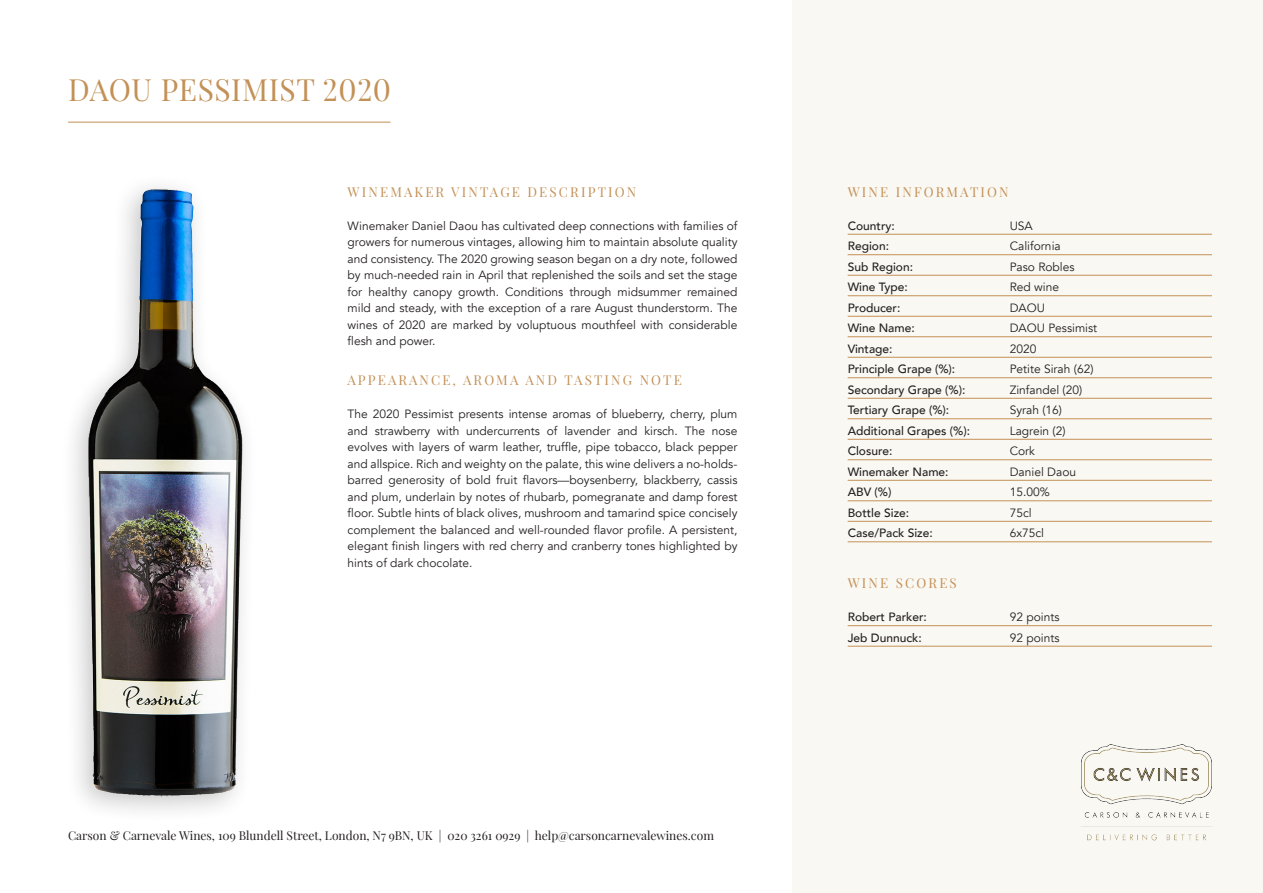
<style>
.page{position:relative;width:1263px;height:893px;background:#fff}
.page>*{position:absolute;margin:0;border:0;box-sizing:border-box;transform-origin:0 0}
.t1{font:30px "Playfair Display";letter-spacing:.02em;color:#c39157}
.t2{font:13.35px "Playfair Display";letter-spacing:.16em;color:#c39157}
.t3{font:12px/16.5px "Avenir";color:#231f20;text-align:justify}
.t4{font:500 12px "Avenir";color:#231f20}
.t5{font:12px "Playfair Display";color:#231f20}
</style>
<div class="page">
<div style="left:792px;top:0;width:471px;height:893px;background:#faf8f3"></div>
<img style="left:1081px;top:744px;width:131px;height:97px">
<hr style="left:68px;top:122px;width:322px;height:1px;background:#c39157">
<div style="left:60px;top:173px;width:199px;height:651px;background:#231f20;opacity:.25"></div>
<img style="left:60px;top:187px;width:199px;height:611px">
<hr style="left:848px;top:234px;width:364px;height:1px;background:#c39157">
<hr style="left:848px;top:316px;width:364px;height:1px;background:#c39157">
<hr style="left:848px;top:480px;width:364px;height:1px;background:#c39157">
<hr style="left:848px;top:275px;width:364px;height:1px;background:#c39157">
<hr style="left:848px;top:377px;width:364px;height:1px;background:#c39157">
<hr style="left:848px;top:398px;width:364px;height:1px;background:#c39157">
<hr style="left:848px;top:418px;width:364px;height:1px;background:#c39157">
<hr style="left:848px;top:439px;width:364px;height:1px;background:#c39157">
<hr style="left:848px;top:459px;width:364px;height:1px;background:#c39157">
<hr style="left:848px;top:521px;width:364px;height:1px;background:#c39157">
<hr style="left:848px;top:254px;width:364px;height:1px;background:#c39157">
<hr style="left:848px;top:336px;width:364px;height:1px;background:#c39157">
<hr style="left:848px;top:357px;width:364px;height:1px;background:#c39157">
<hr style="left:848px;top:501px;width:364px;height:1px;background:#c39157">
<hr style="left:848px;top:295px;width:364px;height:1px;background:#c39157">
<hr style="left:848px;top:542px;width:364px;height:1px;background:#c39157">
<hr style="left:848px;top:625px;width:364px;height:1px;background:#c39157">
<hr style="left:848px;top:646px;width:364px;height:1px;background:#c39157">
<p class="t1" style="left:68px;top:66px;width:325px">DAOU PESSIMIST 2020</p>
<p class="t2" style="left:348px;top:181px;width:290px">WINEMAKER VINTAGE DESCRIPTION</p>
<p class="t2" style="left:848px;top:181px;width:162px">WINE INFORMATION</p>
<p class="t3" style="left:348px;top:218px;width:391px">Winemaker Daniel Daou has cultivated deep connections with families of growers for numerous vintages, allowing him to maintain absolute quality and consistency. The 2020 growing season began on a dry note, followed by much-needed rain in April that replenished the soils and set the stage for healthy canopy growth. Conditions through midsummer remained mild and steady, with the exception of a rare August thunderstorm. The wines of 2020 are marked by voluptuous mouthfeel with considerable flesh and power.</p>
<p class="t2" style="left:348px;top:370px;width:336px">APPEARANCE, AROMA AND TASTING NOTE</p>
<p class="t3" style="left:348px;top:406px;width:391px">The 2020 Pessimist presents intense aromas of blueberry, cherry, plum and strawberry with undercurrents of lavender and kirsch. The nose evolves with layers of warm leather, truffle, pipe tobacco, black pepper and allspice. Rich and weighty on the palate, this wine delivers a no-holds&shy;barred generosity of bold fruit flavors—boysenberry, blackberry, cassis and plum, underlain by notes of rhubarb, pomegranate and damp forest floor. Subtle hints of black olives, mushroom and tamarind spice concisely complement the balanced and well-rounded flavor profile. A persistent, elegant finish lingers with red cherry and cranberry tones highlighted by hints of dark chocolate.</p>
<p class="t4" style="left:848px;top:215px;width:49px">Country:</p>
<p class="t3" style="left:1010px;top:218px;width:25px">USA</p>
<p class="t4" style="left:848px;top:236px;width:43px">Region:</p>
<p class="t3" style="left:1010px;top:238px;width:53px">California</p>
<p class="t4" style="left:848px;top:256px;width:67px">Sub Region:</p>
<p class="t3" style="left:1010px;top:259px;width:66px">Paso Robles</p>
<p class="t4" style="left:848px;top:277px;width:61px">Wine Type:</p>
<p class="t3" style="left:1010px;top:279px;width:51px">Red wine</p>
<p class="t4" style="left:848px;top:297px;width:54px">Producer:</p>
<p class="t3" style="left:1010px;top:300px;width:37px">DAOU</p>
<p class="t4" style="left:848px;top:318px;width:69px">Wine Name:</p>
<p class="t3" style="left:1010px;top:320px;width:89px">DAOU Pessimist</p>
<p class="t4" style="left:848px;top:338px;width:46px">Vintage:</p>
<p class="t3" style="left:1010px;top:341px;width:28px">2020</p>
<p class="t4" style="left:848px;top:359px;width:109px">Principle Grape (%):</p>
<p class="t3" style="left:1010px;top:361px;width:85px">Petite Sirah (62)</p>
<p class="t4" style="left:848px;top:379px;width:119px">Secondary Grape (%):</p>
<p class="t3" style="left:1010px;top:382px;width:74px">Zinfandel (20)</p>
<p class="t4" style="left:848px;top:400px;width:103px">Tertiary Grape (%):</p>
<p class="t3" style="left:1010px;top:402px;width:54px">Syrah (16)</p>
<p class="t4" style="left:848px;top:420px;width:124px">Additional Grapes (%):</p>
<p class="t3" style="left:1010px;top:423px;width:57px">Lagrein (2)</p>
<p class="t4" style="left:848px;top:441px;width:46px">Closure:</p>
<p class="t3" style="left:1010px;top:443px;width:27px">Cork</p>
<p class="t4" style="left:848px;top:461px;width:102px">Winemaker Name:</p>
<p class="t3" style="left:1010px;top:464px;width:68px">Daniel Daou</p>
<p class="t4" style="left:848px;top:482px;width:45px">ABV (%)</p>
<p class="t3" style="left:1010px;top:484px;width:42px">15.00%</p>
<p class="t4" style="left:848px;top:502px;width:63px">Bottle Size:</p>
<p class="t3" style="left:1010px;top:505px;width:24px">75cl</p>
<p class="t4" style="left:848px;top:523px;width:87px">Case/Pack Size:</p>
<p class="t3" style="left:1010px;top:525px;width:36px">6x75cl</p>
<p class="t5" style="left:68px;top:826px;width:647px">Carson &amp; Carnevale Wines, 109 Blundell Street, London, N7 9BN, UK | 020 3261 0929 | help@carsoncarnevalewines.com</p>
<p class="t2" style="left:848px;top:572px;width:111px">WINE SCORES</p>
<p class="t4" style="left:848px;top:607px;width:81px">Robert Parker:</p>
<p class="t3" style="left:1010px;top:609px;width:51px">92 points</p>
<p class="t4" style="left:848px;top:627px;width:76px">Jeb Dunnuck:</p>
<p class="t3" style="left:1010px;top:630px;width:51px">92 points</p>
</div>
